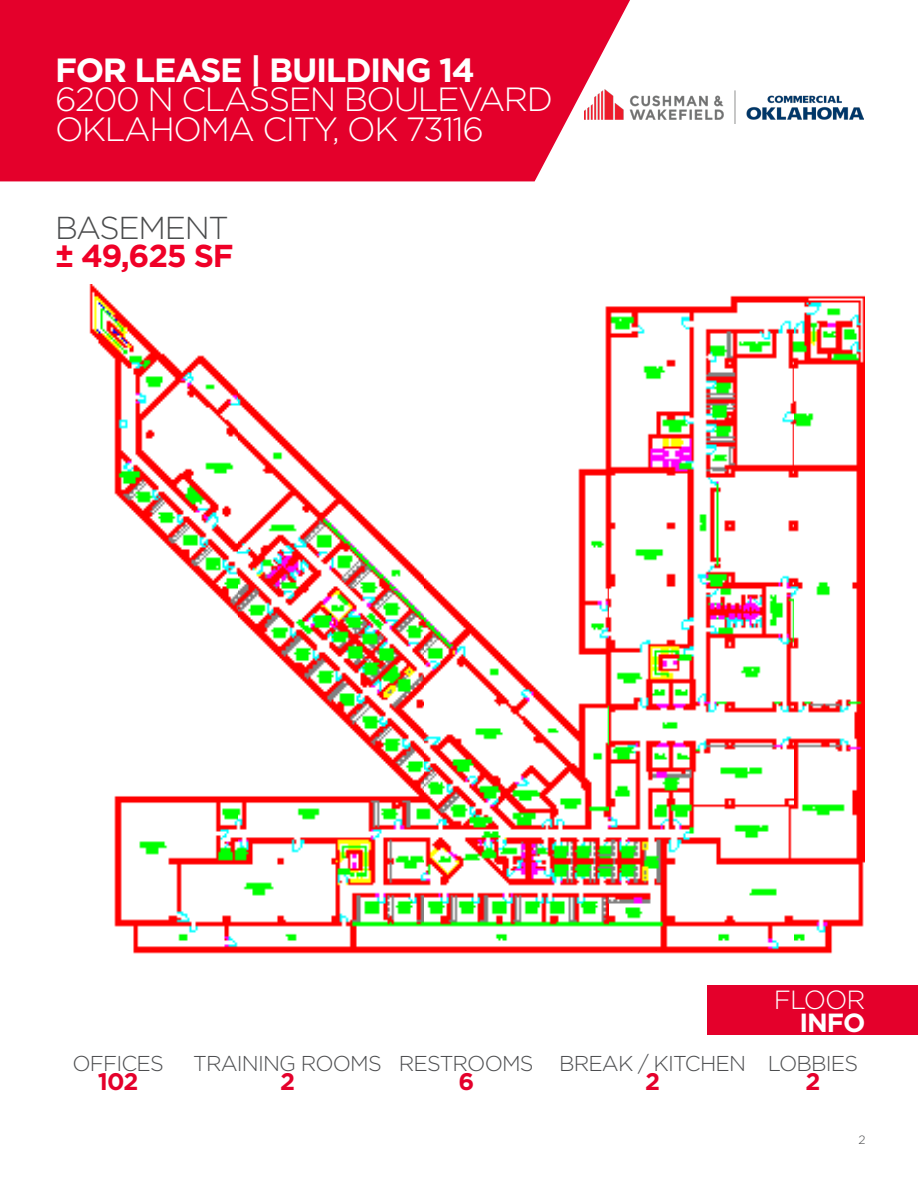
<style>
.page{position:relative;width:918px;height:1188px;background:#fff}
.page>*{position:absolute;margin:0;border:0;box-sizing:border-box;transform-origin:0 0}
.t1{font:300 33.6px "Gotham";letter-spacing:-.04em;color:#fff}
.t2{font:700 33.6px "Gotham";letter-spacing:-.04em;color:#fff}
.t3{font:700 31.65px "Gotham";letter-spacing:-.04em;color:#ef0027}
.t4{font:300 31.65px "Gotham";letter-spacing:-.04em;color:#4b4c4d}
.t5{font:300 26.25px "Gotham";letter-spacing:-.04em;color:#fff}
.t6{font:700 26.25px "Gotham";color:#fff}
.t7{font:700 24px "Gotham";color:#e4002b}
.t8{font:300 21.45px "Gotham";letter-spacing:-.04em;color:#4c4d4f}
.t9{font:300 12px "Gotham";color:#4c4d4f}
</style>
<div class="page">
<img style="left:89px;top:284px;width:776px;height:670px">
<div style="left:0;top:0;width:630px;height:181px;background:#e4002b"></div>
<img style="left:585px;top:89px;width:279px;height:34px">
<div style="left:707px;top:985px;width:211px;height:49px;background:#e4002b"></div>
<p class="t2" style="left:55px;top:48px;width:421px">FOR LEASE | BUILDING 14</p>
<p class="t1" style="left:55px;top:78px;width:499px">6200 N CLASSEN BOULEVARD</p>
<p class="t1" style="left:55px;top:108px;width:430px">OKLAHOMA CITY, OK 73116</p>
<p class="t4" style="left:55px;top:208px;width:175px">BASEMENT</p>
<p class="t3" style="left:55px;top:235px;width:180px">± 49,625 SF</p>
<p class="t8" style="left:72px;top:1050px;width:93px">OFFICES</p>
<p class="t7" style="left:98px;top:1065px;width:42px">102</p>
<p class="t8" style="left:193px;top:1050px;width:190px">TRAINING ROOMS</p>
<p class="t7" style="left:280px;top:1065px;width:16px">2</p>
<p class="t8" style="left:399px;top:1050px;width:136px">RESTROOMS</p>
<p class="t7" style="left:458px;top:1065px;width:17px">6</p>
<p class="t8" style="left:559px;top:1050px;width:188px">BREAK / KITCHEN</p>
<p class="t7" style="left:645px;top:1065px;width:16px">2</p>
<p class="t5" style="left:774px;top:983px;width:93px">FLOOR</p>
<p class="t6" style="left:799px;top:1005px;width:67px">INFO</p>
<p class="t8" style="left:768px;top:1050px;width:92px">LOBBIES</p>
<p class="t7" style="left:806px;top:1065px;width:16px">2</p>
<p class="t9" style="left:858px;top:1132px;width:9px">2</p>
</div>
